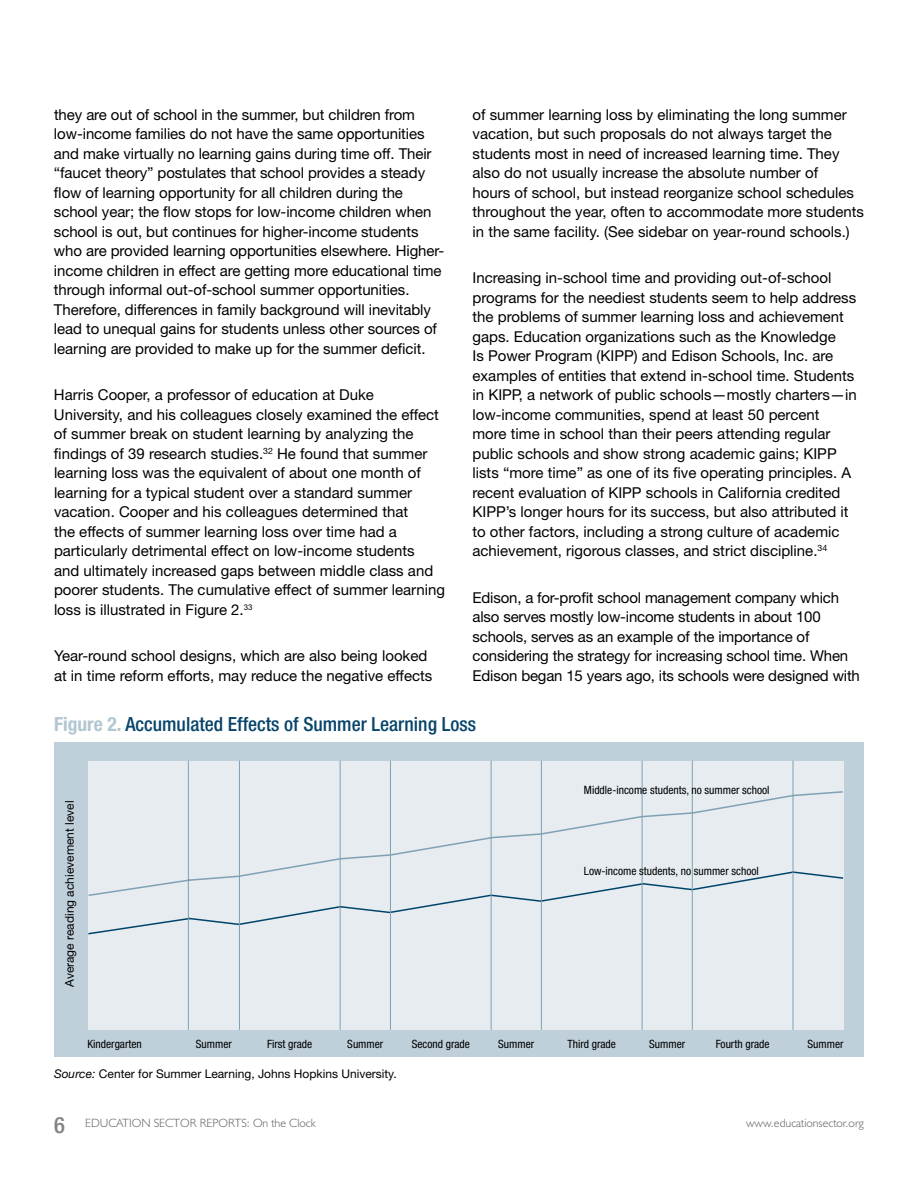
<style>
.page{position:relative;width:918px;height:1188px;background:#fff}
.page>*{position:absolute;margin:0;border:0;box-sizing:border-box;transform-origin:0 0}
.t1{font:500 condensed 19.5px "Helvetica Neue";color:#06446a}
.t2{font:15px/19.5px "Helvetica Neue";color:#000}
.t3{font:12px "Helvetica Neue";color:#000}
.t4{font:300 12px "Humanist 521 BT";color:#636466}
.t5{font:condensed 11.4px "Helvetica Neue";color:#000}
.s1{font-weight:700;color:#b3c7d2}
.s2{font-style:italic}
</style>
<div class="page">
<div style="left:54px;top:743px;width:810px;height:314px;background:#bfd0da"></div>
<div style="left:88px;top:761px;width:755px;height:269px;background:#e6ecf0"></div>
<svg style="left:187px;top:790px;width:657px;height:80px"></svg>
<svg style="left:88px;top:870px;width:756px;height:65px"></svg>
<hr style="left:188px;top:761px;width:1px;height:269px;background:#80a1b4">
<hr style="left:239px;top:761px;width:1px;height:269px;background:#80a1b4">
<hr style="left:340px;top:761px;width:1px;height:269px;background:#80a1b4">
<hr style="left:390px;top:761px;width:1px;height:269px;background:#80a1b4">
<hr style="left:491px;top:761px;width:1px;height:269px;background:#80a1b4">
<hr style="left:541px;top:761px;width:1px;height:269px;background:#80a1b4">
<hr style="left:642px;top:761px;width:1px;height:269px;background:#80a1b4">
<hr style="left:692px;top:761px;width:1px;height:269px;background:#80a1b4">
<hr style="left:793px;top:761px;width:1px;height:269px;background:#80a1b4">
<p class="t2" style="left:472px;top:105px;width:393px">of summer learning loss by eliminating the long summer vacation, but such proposals do not always target the students most in need of increased learning time. They also do not usually increase the absolute number of<br>hours of school, but instead reorganize school schedules throughout the year, often to accommodate more students in the same facility. (See sidebar on year-round schools.)</p>
<p class="t2" style="left:472px;top:268px;width:386px">Increasing in-school time and providing out-of-school programs for the neediest students seem to help address the problems of summer learning loss and achievement gaps. Education organizations such as the Knowledge<br>Is Power Program (KIPP) and Edison Schools, Inc. are examples of entities that extend in-school time. Students in KIPP, a network of public schools—mostly charters—in low-income communities, spend at least 50 percent more time in school than their peers attending regular public schools and show strong academic gains; KIPP lists “more time” as one of its five operating principles. A recent evaluation of KIPP schools in California credited KIPP’s longer hours for its success, but also attributed it to other factors, including a strong culture of academic achievement, rigorous classes, and strict discipline.<sup>34</sup></p>
<p class="t2" style="left:472px;top:588px;width:389px">Edison, a for-profit school management company which also serves mostly low-income students in about 100 schools, serves as an example of the importance of considering the strategy for increasing school time. When Edison began 15 years ago, its schools were designed with</p>
<h1 class="t1" style="left:54px;top:712px;width:424px"><span class="s1">Figure 2.</span> Accumulated Effects of Summer Learning Loss</h1>
<p class="t2" style="left:54px;top:105px;width:392px">they are out of school in the summer, but children from low-income families do not have the same opportunities and make virtually no learning gains during time off. Their “faucet theory” postulates that school provides a steady flow of learning opportunity for all children during the school year; the flow stops for low-income children when school is out, but continues for higher-income students who are provided learning opportunities elsewhere. Higher&shy;income children in effect are getting more educational time through informal out-of-school summer opportunities.<br>Therefore, differences in family background will inevitably lead to unequal gains for students unless other sources of learning are provided to make up for the summer deficit.</p>
<p class="t2" style="left:54px;top:385px;width:393px">Harris Cooper, a professor of education at Duke University, and his colleagues closely examined the effect of summer break on student learning by analyzing the findings of 39 research studies.<sup>32</sup> He found that summer learning loss was the equivalent of about one month of learning for a typical student over a standard summer vacation. Cooper and his colleagues determined that<br>the effects of summer learning loss over time had a particularly detrimental effect on low-income students<br>and ultimately increased gaps between middle class and poorer students. The cumulative effect of summer learning loss is illustrated in Figure 2.<sup>33</sup></p>
<p class="t2" style="left:54px;top:646px;width:380px">Year-round school designs, which are also being looked at in time reform efforts, may reduce the negative effects</p>
<p class="t3" style="left:62px;top:987px;width:188px;rotate:-90deg">Average reading achievement level</p>
<p class="t5" style="left:88px;top:1037px;width:56px">Kindergarten</p>
<p class="t5" style="left:584px;top:784px;width:187px">Middle-income students, no summer school</p>
<p class="t5" style="left:584px;top:864px;width:176px">Low-income students, no summer school</p>
<p class="t5" style="left:196px;top:1037px;width:38px">Summer</p>
<p class="t5" style="left:267px;top:1037px;width:47px">First grade</p>
<p class="t5" style="left:347px;top:1037px;width:38px">Summer</p>
<p class="t5" style="left:412px;top:1037px;width:60px">Second grade</p>
<p class="t5" style="left:498px;top:1037px;width:38px">Summer</p>
<p class="t5" style="left:567px;top:1037px;width:50px">Third grade</p>
<p class="t5" style="left:649px;top:1037px;width:38px">Summer</p>
<p class="t5" style="left:716px;top:1037px;width:55px">Fourth grade</p>
<p class="t5" style="left:807px;top:1037px;width:38px">Summer</p>
<p class="t3" style="left:54px;top:1067px;width:344px"><span class="s2">Source:</span> Center for Summer Learning, Johns Hopkins University.</p>
<p class="t4" style="left:85px;top:1116px;width:232px">EDUCATION SECTOR REPORTS: On the Clock</p>
<p class="t4" style="left:746px;top:1116px;width:119px">www.educationsector.org</p>
</div>
